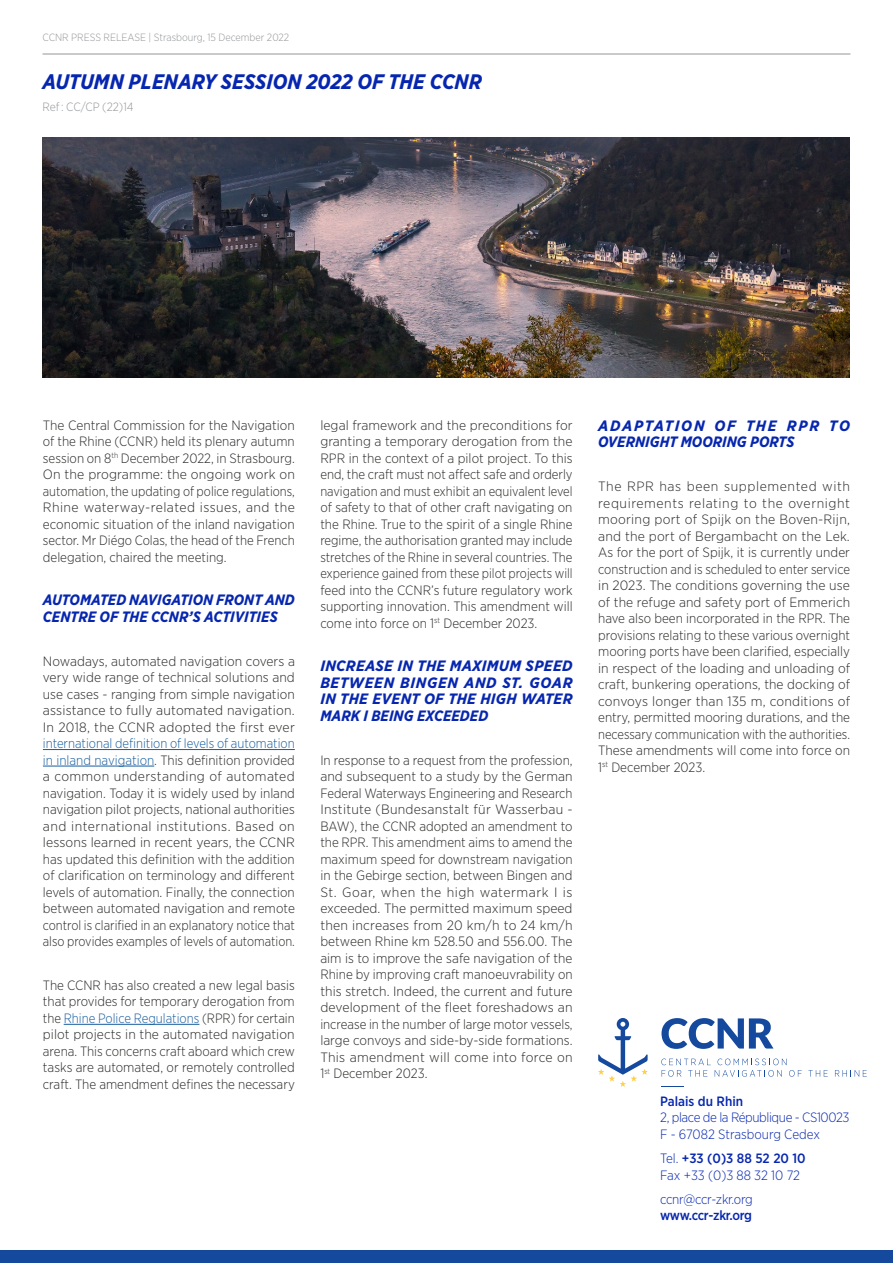
<style>
.page{position:relative;width:893px;height:1263px;background:#fff}
.page>*{position:absolute;margin:0;border:0;box-sizing:border-box;transform-origin:0 0}
.Texte_courant_light{font:italic 700 21px "Gotham Narrow";color:#0626af}
.Texte_courant_light-2{font:italic 700 15px/16.5px "Gotham Narrow";color:#0626af;text-align:justify;scale:1.05 1}
.Texte_courant_light-3{font:italic 700 15px/16.5px "Gotham Narrow";color:#0626af}
.Texte_courant_light-4{font:300 13.5px/16.5px "Gotham Narrow";color:#282827;text-align:justify}
.Texte_courant_light-5{font:300 13.5px/16.5px "Gotham Narrow";color:#282827;text-align:justify;scale:1.05 1}
.Texte_courant_light-6{font:300 13.5px/16.5px "Gotham Narrow";color:#282827;text-align:justify;scale:1.04 1}
.t1{font:300 13.5px/16.2px "Gotham Narrow";letter-spacing:-.025em;color:#0626af}
.t2{font:300 13.5px "Gotham Narrow";color:#0626af}
.t3{font:500 13.5px "Gotham Narrow";color:#0626af}
.Texte_courant_light-7{font:300 12px "Gotham Narrow";color:#939598}
.t4{font:300 10.5px "Gotham Narrow";color:#939598}
.s1{color:#175d9e}
.s2{font-weight:500}
.s3{font-weight:300}
</style>
<div class="page">
<hr style="left:43px;top:54px;width:807px;height:1px;background:#939598">
<div style="left:0;top:1250px;width:893px;height:13px;background:#14499d"></div>
<hr style="left:43px;top:749px;width:252px;height:1px;background:#175d9e">
<hr style="left:43px;top:766px;width:111px;height:1px;background:#175d9e">
<hr style="left:64px;top:1024px;width:135px;height:1px;background:#175d9e">
<img style="left:42px;top:138px;width:808px;height:239px">
<svg style="left:598px;top:1018px;width:50px;height:69px"></svg>
<svg style="left:661px;top:1018px;width:112px;height:31px"></svg>
<svg style="left:661px;top:1058px;width:141px;height:19px"></svg>
<svg style="left:808px;top:1070px;width:20px;height:7px"></svg>
<svg style="left:835px;top:1070px;width:32px;height:7px"></svg>
<svg style="left:661px;top:1086px;width:23px;height:1px"></svg>
<p class="t4" style="left:43px;top:30px;width:248px">CCNR PRESS RELEASE | Strasbourg, 15 December 2022</p>
<p class="Texte_courant_light" style="left:43px;top:69px;width:441px">AUTUMN PLENARY SESSION 2022 OF THE CCNR</p>
<p class="Texte_courant_light-7" style="left:43px;top:100px;width:93px">Ref : CC/CP (22)14</p>
<p class="Texte_courant_light-4" style="left:43px;top:416px;width:254px">The Central Commission for the Navigation of the Rhine (CCNR) held its plenary autumn session on 8<sup>th</sup> December 2022, in Strasbourg.<br>On the programme: the ongoing work on automation, the updating of police regulations, Rhine waterway-related issues, and the economic situation of the inland navigation sector. Mr Diégo Colas, the head of the French delegation, chaired the meeting.</p>
<p class="Texte_courant_light-3" style="left:43px;top:592px;width:253px">AUTOMATED NAVIGATION FRONT AND<br>CENTRE OF THE CCNR’S ACTIVITIES</p>
<p class="Texte_courant_light-4" style="left:43px;top:652px;width:254px">Nowadays, automated navigation covers a very wide range of technical solutions and use cases - ranging from simple navigation assistance to fully automated navigation.<br>In 2018, the CCNR adopted the first ever <span class="s1">international definition of levels of automation in inland navigation</span>. This definition provided a common understanding of automated navigation. Today it is widely used by inland navigation pilot projects, national authorities and international institutions. Based on lessons learned in recent years, the CCNR has updated this definition with the addition of clarification on terminology and different levels of automation. Finally, the connection between automated navigation and remote control is clarified in an explanatory notice that also provides examples of levels of automation.</p>
<p class="Texte_courant_light-4" style="left:43px;top:977px;width:253px">The CCNR has also created a new legal basis that provides for temporary derogation from the <span class="s1">Rhine Police Regulations</span> (RPR) for certain pilot projects in the automated navigation arena. This concerns craft aboard which crew tasks are automated, or remotely controlled craft. The amendment defines the necessary</p>
<p class="Texte_courant_light-6" style="left:320px;top:416px;width:244px">legal framework and the preconditions for granting a temporary derogation from the RPR in the context of a pilot project. To this end, the craft must not affect safe and orderly navigation and must exhibit an equivalent level of safety to that of other craft navigating on the Rhine. True to the spirit of a single Rhine regime, the authorisation granted may include stretches of the Rhine in several countries. The experience gained from these pilot projects will feed into the CCNR’s future regulatory work supporting innovation. This amendment will come into force on 1<sup>st</sup> December 2023.</p>
<p class="Texte_courant_light-2" style="left:320px;top:658px;width:242px">INCREASE IN THE MAXIMUM SPEED BETWEEN BINGEN AND ST. GOAR IN THE EVENT OF THE HIGH WATER MARK I BEING EXCEEDED</p>
<p class="Texte_courant_light-4" style="left:320px;top:751px;width:254px">In response to a request from the profession, and subsequent to a study by the German Federal Waterways Engineering and Research Institute (Bundesanstalt für Wasserbau - BAW), the CCNR adopted an amendment to the RPR. This amendment aims to amend the maximum speed for downstream navigation in the Gebirge section, between Bingen and St. Goar, when the high watermark I is exceeded. The permitted maximum speed then increases from 20 km/h to 24 km/h between Rhine km 528.50 and 556.00. The aim is to improve the safe navigation of the Rhine by improving craft manoeuvrability on this stretch. Indeed, the current and future development of the fleet foreshadows an increase in the number of large motor vessels, large convoys and side-by-side formations.<br>This amendment will come into force on 1<sup>st</sup> December 2023.</p>
<p class="Texte_courant_light-2" style="left:598px;top:417px;width:241px">ADAPTATION OF THE RPR TO<br>OVERNIGHT MOORING PORTS</p>
<p class="Texte_courant_light-5" style="left:598px;top:478px;width:242px">The RPR has been supplemented with requirements relating to the overnight mooring port of Spijk on the Boven-Rijn, and the port of Bergambacht on the Lek.<br>As for the port of Spijk, it is currently under construction and is scheduled to enter service in 2023. The conditions governing the use of the refuge and safety port of Emmerich have also been incorporated in the RPR. The provisions relating to these various overnight mooring ports have been clarified, especially in respect of the loading and unloading of craft, bunkering operations, the docking of convoys longer than 135 m, conditions of entry, permitted mooring durations, and the necessary communication with the authorities.<br>These amendments will come into force on 1<sup>st</sup> December 2023.</p>
<p class="t1" style="left:660px;top:1093px;width:191px"><span class="s2">Palais du Rhin<br></span>2, place de la République - CS10023</p>
<p class="t2" style="left:660px;top:1125px;width:161px">F - 67082 Strasbourg Cedex</p>
<p class="t3" style="left:660px;top:1150px;width:147px"><span class="s3">Tel.</span> +33 (0)3 88 52 20 10</p>
<p class="t2" style="left:660px;top:1166px;width:141px">Fax +33 (0)3 88 32 10 72</p>
<p class="t1" style="left:660px;top:1191px;width:94px">ccnr@ccr-zkr.org <span class="s2">www.ccr-zkr.org</span></p>
</div>
